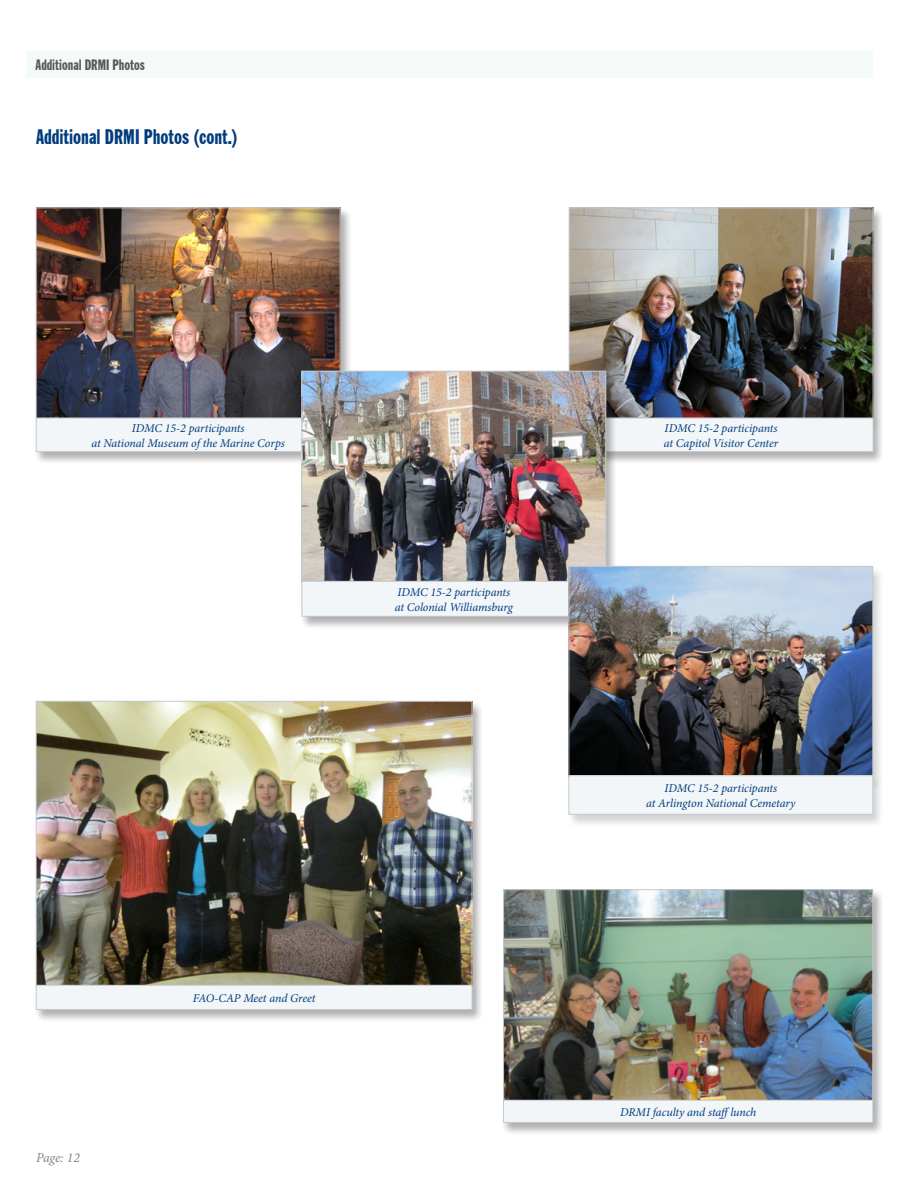
<style>
.page{position:relative;width:918px;height:1188px;background:#fff}
.page>*{position:absolute;margin:0;border:0;box-sizing:border-box;transform-origin:0 0}
.t1{font:extra-condensed 21px "Franklin Gothic BT";color:#013d7d}
.t2{font:extra-condensed 15px "Franklin Gothic BT";color:#57585a}
.t3{font:italic 13.5px "Minion Pro";letter-spacing:-.01em;color:#808285}
.t4{font:italic 12px/15px "Minion Pro";letter-spacing:-.01em;color:#013d7d;text-align:center}
</style>
<div class="page">
<div style="left:26px;top:51px;width:847px;height:27px;background:#f4f9fa"></div>
<div style="left:34px;top:207px;width:317px;height:224px;background:#231f20;opacity:.2"></div>
<img style="left:38px;top:210px;width:300px;height:207px">
<div style="left:36px;top:208px;width:304px;height:211px;border:1px solid #c4cacc"></div>
<div style="left:34px;top:417px;width:317px;height:47px;background:#231f20;opacity:.2"></div>
<div style="left:36px;top:418px;width:304px;height:34px;background:#f2f6f9"></div>
<div style="left:36px;top:418px;width:304px;height:34px;border:1px solid #c4cacc"></div>
<div style="left:567px;top:207px;width:317px;height:224px;background:#231f20;opacity:.2"></div>
<img style="left:571px;top:210px;width:300px;height:207px">
<div style="left:569px;top:208px;width:304px;height:211px;border:1px solid #c4cacc"></div>
<div style="left:567px;top:417px;width:317px;height:47px;background:#231f20;opacity:.2"></div>
<div style="left:569px;top:418px;width:304px;height:34px;background:#f2f6f9"></div>
<div style="left:569px;top:418px;width:304px;height:34px;border:1px solid #c4cacc"></div>
<div style="left:299px;top:370px;width:318px;height:225px;background:#231f20;opacity:.2"></div>
<img style="left:304px;top:373px;width:300px;height:207px">
<div style="left:302px;top:371px;width:304px;height:211px;border:1px solid #c4cacc"></div>
<div style="left:299px;top:580px;width:318px;height:49px;background:#231f20;opacity:.2"></div>
<div style="left:302px;top:581px;width:304px;height:35px;background:#f2f6f9"></div>
<div style="left:302px;top:581px;width:304px;height:35px;border:1px solid #c4cacc"></div>
<div style="left:566px;top:565px;width:318px;height:225px;background:#231f20;opacity:.2"></div>
<img style="left:571px;top:568px;width:300px;height:207px">
<div style="left:569px;top:566px;width:304px;height:211px;border:1px solid #c4cacc"></div>
<div style="left:566px;top:775px;width:318px;height:52px;background:#231f20;opacity:.2"></div>
<div style="left:569px;top:776px;width:304px;height:38px;background:#f2f6f9"></div>
<div style="left:34px;top:700px;width:450px;height:299px;background:#231f20;opacity:.2"></div>
<img style="left:38px;top:703px;width:432px;height:281px">
<div style="left:34px;top:984px;width:450px;height:38px;background:#231f20;opacity:.2"></div>
<div style="left:36px;top:985px;width:436px;height:24px;background:#f2f6f9"></div>
<div style="left:36px;top:985px;width:436px;height:25px;border:1px solid #c4cacc"></div>
<div style="left:501px;top:889px;width:383px;height:225px;background:#231f20;opacity:.2"></div>
<img style="left:505px;top:892px;width:366px;height:207px">
<div style="left:503px;top:890px;width:370px;height:211px;border:1px solid #c4cacc"></div>
<div style="left:501px;top:1099px;width:383px;height:37px;background:#231f20;opacity:.2"></div>
<div style="left:504px;top:1100px;width:369px;height:22px;background:#f2f6f9"></div>
<div style="left:503px;top:1100px;width:370px;height:23px;border:1px solid #c4cacc"></div>
<p class="t2" style="left:35px;top:56px;width:111px">Additional DRMI Photos</p>
<h1 class="t1" style="left:36px;top:124px;width:203px">Additional DRMI Photos (cont.)</h1>
<p class="t4" style="left:91px;top:420px;width:195px">IDMC 15-2 participants<br>at National Museum of the Marine Corps</p>
<p class="t4" style="left:664px;top:420px;width:116px;text-align:left">IDMC 15-2 participants at Capitol Visitor Center</p>
<p class="t3" style="left:36px;top:1148px;width:45px">Page: 12</p>
<p class="t4" style="left:395px;top:584px;width:120px;text-align:left">IDMC 15-2 participants at Colonial Williamsburg</p>
<p class="t4" style="left:193px;top:990px;width:124px">FAO-CAP Meet and Greet</p>
<p class="t4" style="left:646px;top:781px;width:151px">IDMC 15-2 participants<br>at Arlington National Cemetary</p>
<p class="t4" style="left:620px;top:1104px;width:138px">DRMI faculty and stafflunch</p>
</div>
